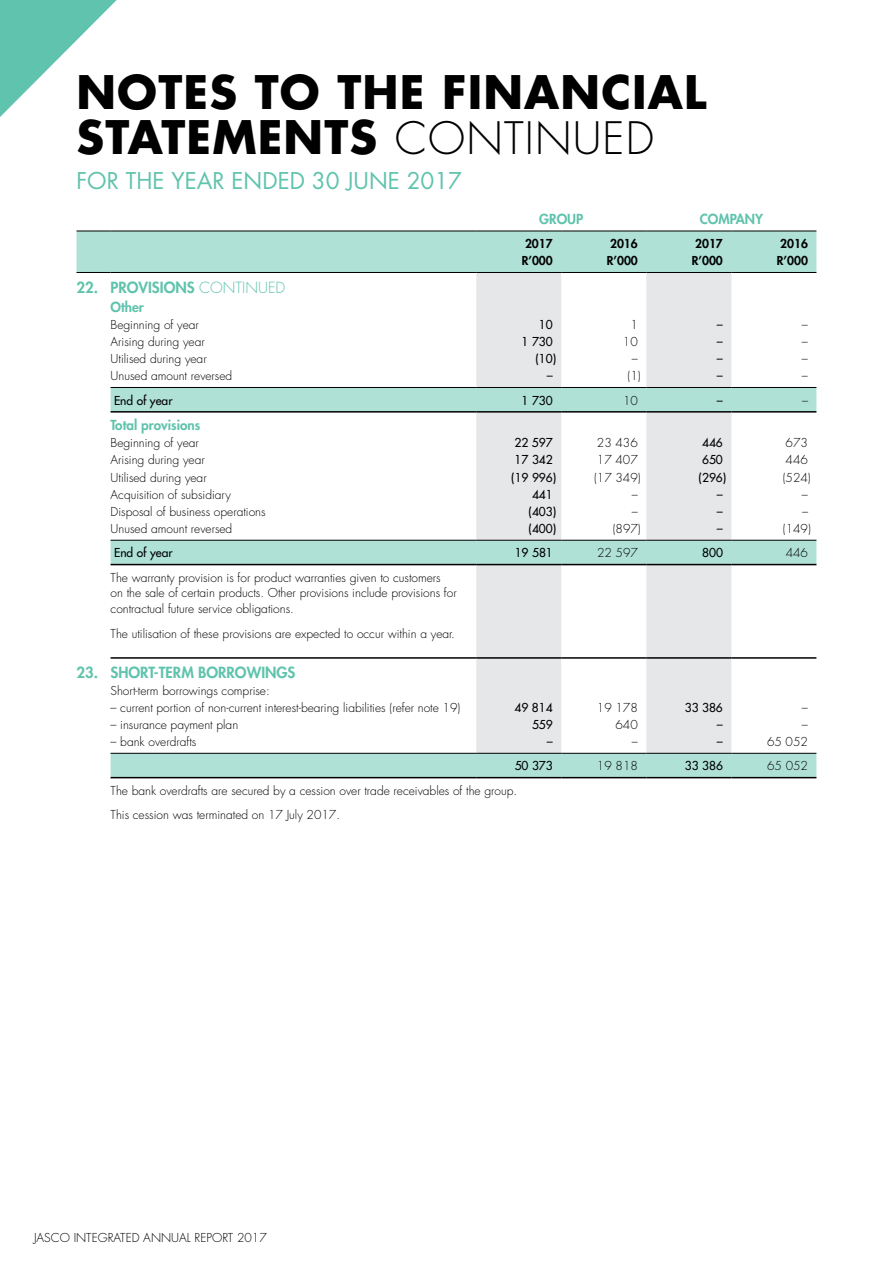
<style>
.page{position:relative;width:893px;height:1263px;background:#fff}
.page>*{position:absolute;margin:0;border:0;box-sizing:border-box;transform-origin:0 0}
.t1{font:700 45px/45px "Futura Std";letter-spacing:.025em;color:#000}
.t2{font:22.5px "Futura Std";color:#60c3ad}
.t3{font:800 15px "Futura Std";color:#60c3ad}
.t4{font:800 13.5px "Futura Std";color:#60c3ad}
.t5{font:300 12px/15.8px "Futura Std";color:#000}
.t6{font:500 12px "Futura Std";color:#000}
.t7{font:800 12px "Futura Std";color:#000}
.s1{font-weight:300;font-size:43.5px}
.s2{font-weight:300}
</style>
<div class="page">
<svg style="left:0;top:0;width:117px;height:117px"></svg>
<svg style="left:77px;top:232px;width:739px;height:546px"></svg>
<svg style="left:476px;top:273px;width:255px;height:480px;fill:#e6e7e8"></svg>
<hr style="left:111px;top:540px;width:365px;height:1px;background:#000">
<hr style="left:476px;top:540px;width:85px;height:1px;background:#000">
<hr style="left:561px;top:540px;width:85px;height:1px;background:#000">
<hr style="left:646px;top:540px;width:85px;height:1px;background:#000">
<hr style="left:731px;top:540px;width:85px;height:1px;background:#000">
<hr style="left:111px;top:753px;width:365px;height:1px;background:#000">
<hr style="left:476px;top:753px;width:85px;height:1px;background:#000">
<hr style="left:561px;top:753px;width:85px;height:1px;background:#000">
<hr style="left:646px;top:753px;width:85px;height:1px;background:#000">
<hr style="left:731px;top:753px;width:85px;height:1px;background:#000">
<hr style="left:476px;top:231px;width:85px;height:1px;background:#000">
<hr style="left:561px;top:231px;width:85px;height:1px;background:#000">
<hr style="left:646px;top:231px;width:85px;height:1px;background:#000">
<hr style="left:731px;top:231px;width:85px;height:1px;background:#000">
<hr style="left:111px;top:777px;width:365px;height:1px;background:#000">
<hr style="left:476px;top:777px;width:85px;height:1px;background:#000">
<hr style="left:561px;top:777px;width:85px;height:1px;background:#000">
<hr style="left:646px;top:777px;width:85px;height:1px;background:#000">
<hr style="left:731px;top:777px;width:85px;height:1px;background:#000">
<hr style="left:77px;top:272px;width:34px;height:1px;background:#000">
<hr style="left:111px;top:272px;width:365px;height:1px;background:#000">
<hr style="left:476px;top:272px;width:85px;height:1px;background:#000">
<hr style="left:561px;top:272px;width:85px;height:1px;background:#000">
<hr style="left:646px;top:272px;width:85px;height:1px;background:#000">
<hr style="left:731px;top:272px;width:85px;height:1px;background:#000">
<hr style="left:111px;top:387px;width:365px;height:1px;background:#000">
<hr style="left:476px;top:387px;width:85px;height:1px;background:#000">
<hr style="left:561px;top:387px;width:85px;height:1px;background:#000">
<hr style="left:646px;top:387px;width:85px;height:1px;background:#000">
<hr style="left:731px;top:387px;width:85px;height:1px;background:#000">
<hr style="left:77px;top:231px;width:34px;height:1px;background:#000">
<hr style="left:111px;top:231px;width:365px;height:1px;background:#000">
<hr style="left:111px;top:564px;width:365px;height:1px;background:#000">
<hr style="left:476px;top:564px;width:85px;height:1px;background:#000">
<hr style="left:561px;top:564px;width:85px;height:1px;background:#000">
<hr style="left:646px;top:564px;width:85px;height:1px;background:#000">
<hr style="left:731px;top:564px;width:85px;height:1px;background:#000">
<hr style="left:111px;top:411px;width:365px;height:2px;background:#000">
<hr style="left:476px;top:411px;width:85px;height:2px;background:#000">
<hr style="left:561px;top:411px;width:85px;height:2px;background:#000">
<hr style="left:646px;top:411px;width:85px;height:2px;background:#000">
<hr style="left:731px;top:411px;width:85px;height:2px;background:#000">
<hr style="left:111px;top:657px;width:365px;height:2px;background:#000">
<hr style="left:476px;top:657px;width:85px;height:2px;background:#000">
<hr style="left:561px;top:657px;width:85px;height:2px;background:#000">
<hr style="left:646px;top:657px;width:85px;height:2px;background:#000">
<hr style="left:731px;top:657px;width:85px;height:2px;background:#000">
<h1 class="t1" style="left:77px;top:69px;width:631px">NOTES TO THE FINANCIAL<br>STATEMENTS <span class="s1">CONTINUED</span></h1>
<h2 class="t2" style="left:77px;top:166px;width:387px">FOR THE YEAR ENDED 30 JUNE 2017</h2>
<p class="t4" style="left:539px;top:210px;width:46px">GROUP</p>
<p class="t4" style="left:700px;top:210px;width:65px">COMPANY</p>
<p class="t7" style="left:525px;top:236px;width:29px">2017</p>
<p class="t7" style="left:610px;top:236px;width:29px">2016</p>
<p class="t7" style="left:695px;top:236px;width:29px">2017</p>
<p class="t7" style="left:780px;top:236px;width:29px">2016</p>
<p class="t7" style="left:522px;top:253px;width:33px">R’000</p>
<p class="t7" style="left:607px;top:253px;width:33px">R’000</p>
<p class="t7" style="left:692px;top:253px;width:33px">R’000</p>
<p class="t7" style="left:777px;top:253px;width:33px">R’000</p>
<p class="t3" style="left:77px;top:278px;width:210px">22. PROVISIONS <span class="s2">CONTINUED</span></p>
<p class="t4" style="left:111px;top:298px;width:35px">Other</p>
<p class="t5" style="left:111px;top:317px;width:90px">Beginning of year</p>
<p class="t6" style="left:539px;top:317px;width:15px">10</p>
<p class="t5" style="left:630px;top:317px;width:9px">1</p>
<p class="t6" style="left:717px;top:317px;width:7px">–</p>
<p class="t5" style="left:802px;top:317px;width:7px">–</p>
<p class="t5" style="left:111px;top:334px;width:96px">Arising during year</p>
<p class="t6" style="left:522px;top:334px;width:33px">1 730</p>
<p class="t5" style="left:623px;top:334px;width:16px">10</p>
<p class="t6" style="left:717px;top:334px;width:7px">–</p>
<p class="t5" style="left:802px;top:334px;width:7px">–</p>
<p class="t5" style="left:111px;top:351px;width:98px">Utilised during year</p>
<p class="t6" style="left:535px;top:351px;width:22px">(10)</p>
<p class="t5" style="left:632px;top:351px;width:7px">–</p>
<p class="t6" style="left:717px;top:351px;width:7px">–</p>
<p class="t5" style="left:802px;top:351px;width:7px">–</p>
<p class="t5" style="left:111px;top:368px;width:123px">Unused amount reversed</p>
<p class="t6" style="left:547px;top:368px;width:7px">–</p>
<p class="t5" style="left:628px;top:368px;width:15px">(1)</p>
<p class="t6" style="left:717px;top:368px;width:7px">–</p>
<p class="t5" style="left:802px;top:368px;width:7px">–</p>
<p class="t6" style="left:114px;top:393px;width:60px">End of year</p>
<p class="t6" style="left:522px;top:393px;width:33px">1 730</p>
<p class="t5" style="left:623px;top:393px;width:16px">10</p>
<p class="t6" style="left:717px;top:393px;width:7px">–</p>
<p class="t5" style="left:802px;top:393px;width:7px">–</p>
<p class="t4" style="left:111px;top:417px;width:91px">Total provisions</p>
<p class="t5" style="left:111px;top:435px;width:90px">Beginning of year</p>
<p class="t6" style="left:515px;top:435px;width:40px">22 597</p>
<p class="t5" style="left:597px;top:435px;width:42px">23 436</p>
<p class="t6" style="left:702px;top:435px;width:22px">446</p>
<p class="t5" style="left:786px;top:435px;width:24px">673</p>
<p class="t5" style="left:111px;top:453px;width:96px">Arising during year</p>
<p class="t6" style="left:515px;top:452px;width:40px">17 342</p>
<p class="t5" style="left:597px;top:453px;width:42px">17 407</p>
<p class="t6" style="left:702px;top:452px;width:22px">650</p>
<p class="t5" style="left:786px;top:453px;width:24px">446</p>
<p class="t5" style="left:111px;top:470px;width:98px">Utilised during year</p>
<p class="t6" style="left:511px;top:470px;width:47px">(19 996)</p>
<p class="t5" style="left:594px;top:470px;width:48px">(17 349)</p>
<p class="t6" style="left:699px;top:470px;width:29px">(296)</p>
<p class="t5" style="left:783px;top:470px;width:30px">(524)</p>
<p class="t5" style="left:111px;top:487px;width:122px">Acquisition of subsidiary</p>
<p class="t6" style="left:532px;top:487px;width:22px">441</p>
<p class="t5" style="left:632px;top:487px;width:7px">–</p>
<p class="t6" style="left:717px;top:487px;width:7px">–</p>
<p class="t5" style="left:802px;top:487px;width:7px">–</p>
<p class="t5" style="left:111px;top:504px;width:157px">Disposal of business operations</p>
<p class="t6" style="left:528px;top:504px;width:29px">(403)</p>
<p class="t5" style="left:632px;top:504px;width:7px">–</p>
<p class="t6" style="left:717px;top:504px;width:7px">–</p>
<p class="t5" style="left:802px;top:504px;width:7px">–</p>
<p class="t5" style="left:111px;top:521px;width:123px">Unused amount reversed</p>
<p class="t6" style="left:528px;top:521px;width:29px">(400)</p>
<p class="t5" style="left:613px;top:521px;width:30px">(897)</p>
<p class="t6" style="left:717px;top:521px;width:7px">–</p>
<p class="t5" style="left:783px;top:521px;width:30px">(149)</p>
<p class="t6" style="left:114px;top:545px;width:60px">End of year</p>
<p class="t6" style="left:515px;top:545px;width:40px">19 581</p>
<p class="t5" style="left:597px;top:545px;width:42px">22 597</p>
<p class="t6" style="left:702px;top:545px;width:22px">800</p>
<p class="t5" style="left:786px;top:545px;width:24px">446</p>
<p class="t5" style="left:111px;top:570px;width:348px">The warranty provision is for product warranties given to customers<br>on the sale of certain products. Other provisions include provisions for contractual future service obligations.</p>
<p class="t5" style="left:111px;top:626px;width:346px">The utilisation of these provisions are expected to occur within a year.</p>
<p class="t3" style="left:77px;top:662px;width:220px">23. SHORT-TERM BORROWINGS</p>
<p class="t5" style="left:111px;top:683px;width:161px">Short-term borrowings comprise:</p>
<p class="t5" style="left:111px;top:700px;width:351px">– current portion of non-current interest-bearing liabilities (refer note 19)</p>
<p class="t6" style="left:515px;top:700px;width:40px">49 814</p>
<p class="t5" style="left:597px;top:700px;width:42px">19 178</p>
<p class="t6" style="left:685px;top:700px;width:40px">33 386</p>
<p class="t5" style="left:802px;top:700px;width:7px">–</p>
<p class="t5" style="left:111px;top:717px;width:129px">– insurance payment plan</p>
<p class="t6" style="left:532px;top:717px;width:22px">559</p>
<p class="t5" style="left:615px;top:717px;width:24px">640</p>
<p class="t6" style="left:717px;top:717px;width:7px">–</p>
<p class="t5" style="left:802px;top:717px;width:7px">–</p>
<p class="t5" style="left:111px;top:734px;width:87px">– bank overdrafts</p>
<p class="t6" style="left:547px;top:734px;width:7px">–</p>
<p class="t5" style="left:632px;top:734px;width:7px">–</p>
<p class="t6" style="left:717px;top:734px;width:7px">–</p>
<p class="t5" style="left:767px;top:734px;width:42px">65 052</p>
<p class="t6" style="left:515px;top:758px;width:40px">50 373</p>
<p class="t5" style="left:597px;top:758px;width:42px">19 818</p>
<p class="t6" style="left:685px;top:758px;width:40px">33 386</p>
<p class="t5" style="left:767px;top:758px;width:42px">65 052</p>
<p class="t5" style="left:111px;top:779px;width:408px;line-height:24.3px">The bank overdrafts are secured by a cession over trade receivables of the group.<br>This cession was terminated on 17 July 2017.</p>
<p class="t5" style="left:34px;top:1230px;width:234px">JASCO INTEGRATED ANNUAL REPORT 2017</p>
</div>
